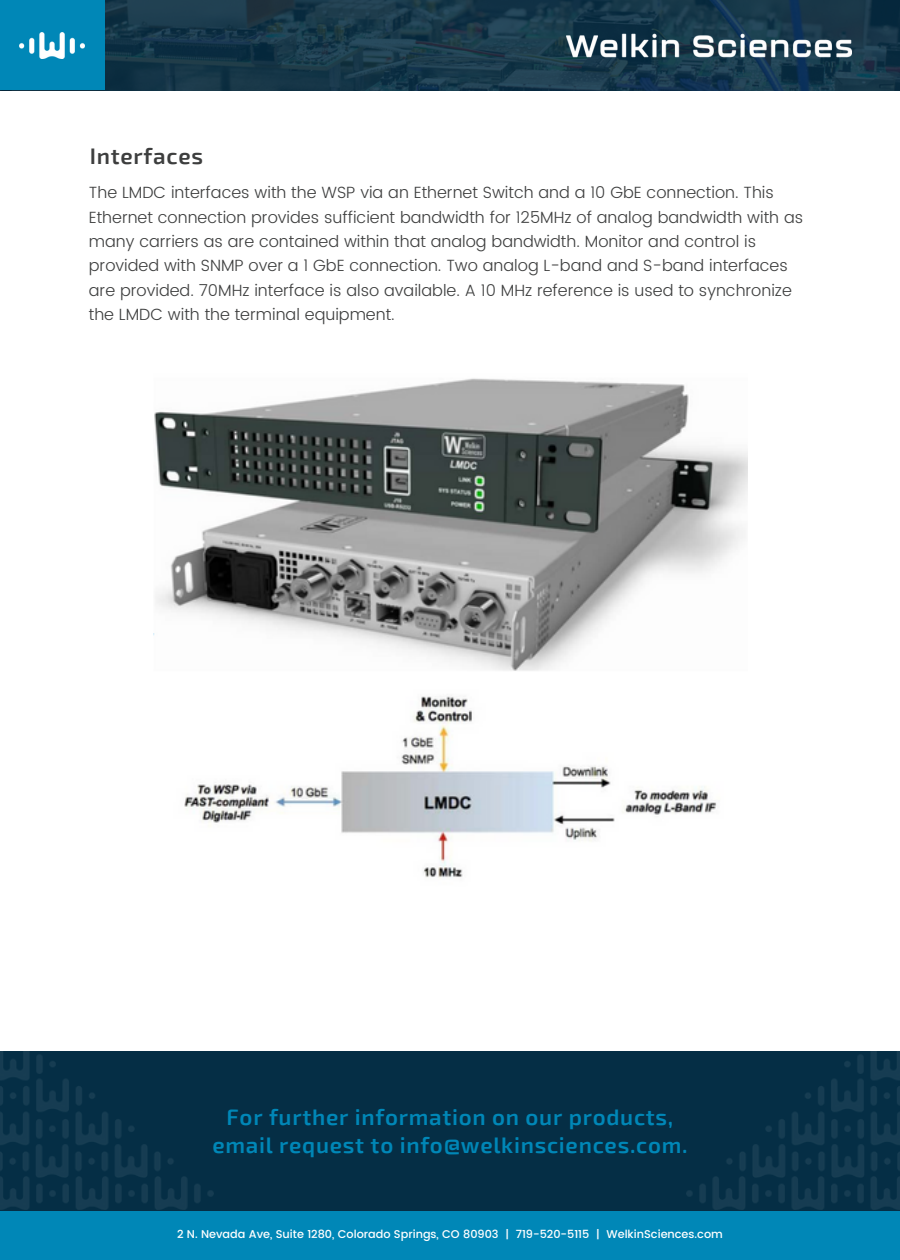
<style>
.page{position:relative;width:900px;height:1260px;background:#fff}
.page>*{position:absolute;margin:0;border:0;box-sizing:border-box;transform-origin:0 0}
.t1{font:600 22.5px/28px "Exo 2";letter-spacing:.03em;color:#0087b7;text-align:center}
.t2{font:600 22.5px "Exo 2";letter-spacing:.03em;color:#3d3e3e}
.t3{font:300 16.25px/24.5px "Poppins";color:#3d3e3e}
.t4{font:500 11.25px "Poppins";color:#fff}
</style>
<div class="page">
<div style="left:0;top:1210px;width:900px;height:50px;background:#0087b7"></div>
<svg style="left:104px;top:0;width:796px;height:90px;background:#18384a"></svg>
<img style="left:564px;top:27px;width:287px;height:30px">
<div style="left:0;top:0;width:104px;height:90px;background:#0087b7"></div>
<img style="left:19px;top:32px;width:66px;height:26px">
<img style="left:153px;top:378px;width:595px;height:293px">
<img style="left:184px;top:696px;width:533px;height:182px">
<div style="left:0;top:1051px;width:900px;height:159px;background:#052e45"></div>
<img style="left:0;top:1051px;width:213px;height:159px">
<img style="left:687px;top:1051px;width:213px;height:159px">
<p class="t2" style="left:90px;top:142px;width:115px">Interfaces</p>
<p class="t3" style="left:89px;top:180px;width:716px">The LMDC interfaces with the WSP via an Ethernet Switch and a 10 GbE connection. This Ethernet connection provides sufficient bandwidth for 125MHz of analog bandwidth with as many carriers as are contained within that analog bandwidth. Monitor and control is provided with SNMP over a 1 GbE connection. Two analog L-band and S-band interfaces are provided. 70MHz interface is also available. A 10 MHz reference is used to synchronize the LMDC with the terminal equipment.</p>
<p class="t1" style="left:212px;top:1102px;width:477px">For further information on our products, email request to info@welkinsciences.com.</p>
<p class="t4" style="left:177px;top:1228px;width:547px">2 N. Nevada Ave, Suite 1280, Colorado Springs, CO 80903 | 719-520-5115 | WelkinSciences.com</p>
</div>
